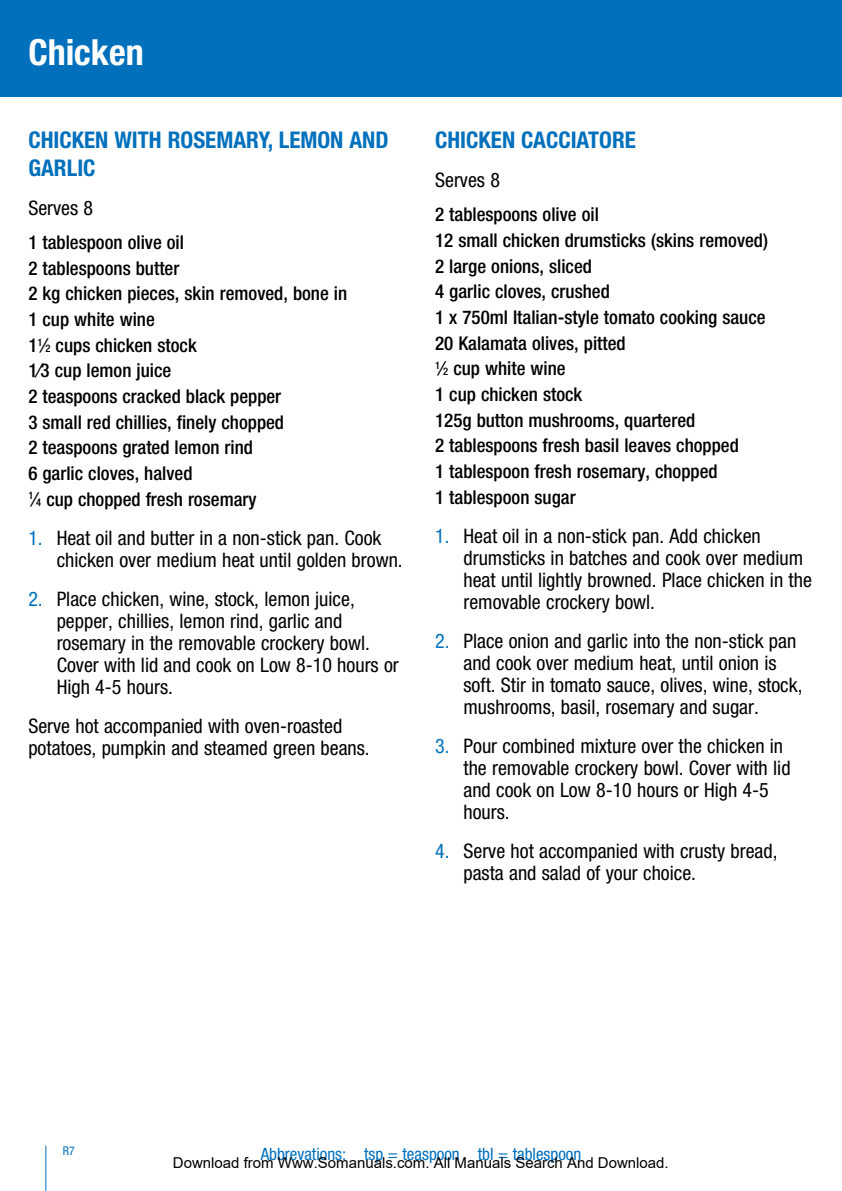
<style>
.page{position:relative;width:842px;height:1191px;background:#fff}
.page>*{position:absolute;margin:0;border:0;box-sizing:border-box;transform-origin:0 0}
.t1{font:700 condensed 36px "Helvetica Neue";color:#fff}
.t2{font:700 condensed 23px/27.6px "Helvetica Neue";color:#0070bd}
.t3{font:condensed 20px/22px "Helvetica Neue";color:#000}
.t4{font:500 condensed 19px/25.6px "Helvetica Neue";color:#000}
.t5{font:condensed 17px "Helvetica Neue";color:#0070bd}
.t6{font:15px "Arial";color:#000}
.t7{font:condensed 12px "Helvetica Neue";color:#0070bd}
.s1{font-size:10.4px}
.s2{color:#0070bd}
</style>
<div class="page">
<div style="left:0;top:0;width:842px;height:96px;background:#0070bd"></div>
<hr style="left:45px;top:1145px;width:1px;height:46px;background:#0070bd">
<h1 class="t1" style="left:28px;top:31px;width:117px">CHICKEN</h1>
<p class="t2" style="left:28px;top:126px;width:362px">CHICKEN WITH ROSEMARY, LEMON AN D<br>GARLIC</p>
<p class="t3" style="left:28px;top:197px;width:66px">Serves 8</p>
<p class="t4" style="left:28px;top:229px;width:320px">1 tablespoon olive oil<br>2 tablespoons butter<br>2 kg chicken pieces, skin removed, bone in<br>1 cup white wine<br>1<sup>1</sup>⁄<span class="s1">2</span> cups chicken stock<br>1⁄3 cup lemon juice<br>2 teaspoons cracked black pepper<br>3 small red chillies, finely chopped<br>2 teaspoons grated lemon rind<br>6 garlic cloves, halved<br><sup>1</sup>⁄<span class="s1">4</span> cup chopped fresh rosemary</p>
<p class="t3" style="left:57px;top:526px;width:348px;text-indent:-28px"><span class="s2">1.</span> Heat oil and butter in a non-stick pan. Cook chicken over medium heat until golden brown.</p>
<p class="t3" style="left:57px;top:587px;width:344px;text-indent:-28px"><span class="s2">2.</span> Place chicken, wine, stock, lemon juice, pepper, chillies, lemon rind, garlic and rosemary in the removable crockery bowl.<br>Cover with lid and cook on Low 8-10 hours or High 4-5 hours.</p>
<p class="t3" style="left:28px;top:714px;width:343px">Serve hot accompanied with oven-roasted potatoes, pumpkin and steamed green beans.</p>
<p class="t2" style="left:435px;top:126px;width:99px">CHICKEN CACCIA</p>
<p class="t2" style="left:588px;top:126px;width:49px">TORE</p>
<p class="t3" style="left:435px;top:169px;width:66px">Serves 8</p>
<p class="t4" style="left:435px;top:202px;width:334px">2 tablespoons olive oil<br>12 small chicken drumsticks (skins removed)<br>2 large onions, sliced<br>4 garlic cloves, crushed<br>1 x 750ml Italian-style tomato cooking sauce<br>20 Kalamata olives, pitted<br><sup>1</sup>⁄<span class="s1">2</span> cup white wine<br>1 cup chicken stock<br>125g button mushrooms, quartered<br>2 tablespoons fresh basil leaves chopped<br>1 tablespoon fresh rosemary, chopped<br>1 tablespoon sugar</p>
<p class="t3" style="left:463px;top:524px;width:350px;text-indent:-28px"><span class="s2">1.</span> Heat oil in a non-stick pan. Add chicken drumsticks in batches and cook over medium heat until lightly browned. Place chicken in the removable crockery bowl.</p>
<p class="t3" style="left:463px;top:629px;width:340px;text-indent:-28px"><span class="s2">2.</span> Place onion and garlic into the non-stick pan and cook over medium heat, until onion is soft. Stir in tomato sauce, olives, wine, stock, mushrooms, basil, rosemary and sugar.</p>
<p class="t3" style="left:463px;top:734px;width:329px;text-indent:-28px"><span class="s2">3.</span> Pour combined mixture over the chicken in the removable crockery bowl. Cover with lid and cook on Low 8-10 hours or High 4-5 hours.</p>
<p class="t3" style="left:463px;top:839px;width:315px;text-indent:-28px"><span class="s2">4.</span> Serve hot accompanied with crusty bread, pasta and salad of your choice.</p>
<p class="t7" style="left:63px;top:1143px;width:13px">R7</p>
<p class="t5" style="left:261px;top:1143px;width:322px">Abbrevations: tsp = teaspoon tbl = tablespoon</p>
<p class="t6" style="left:173px;top:1154px;width:497px">Download from Www.Somanuals.com. All Manuals Search And Download.</p>
</div>
